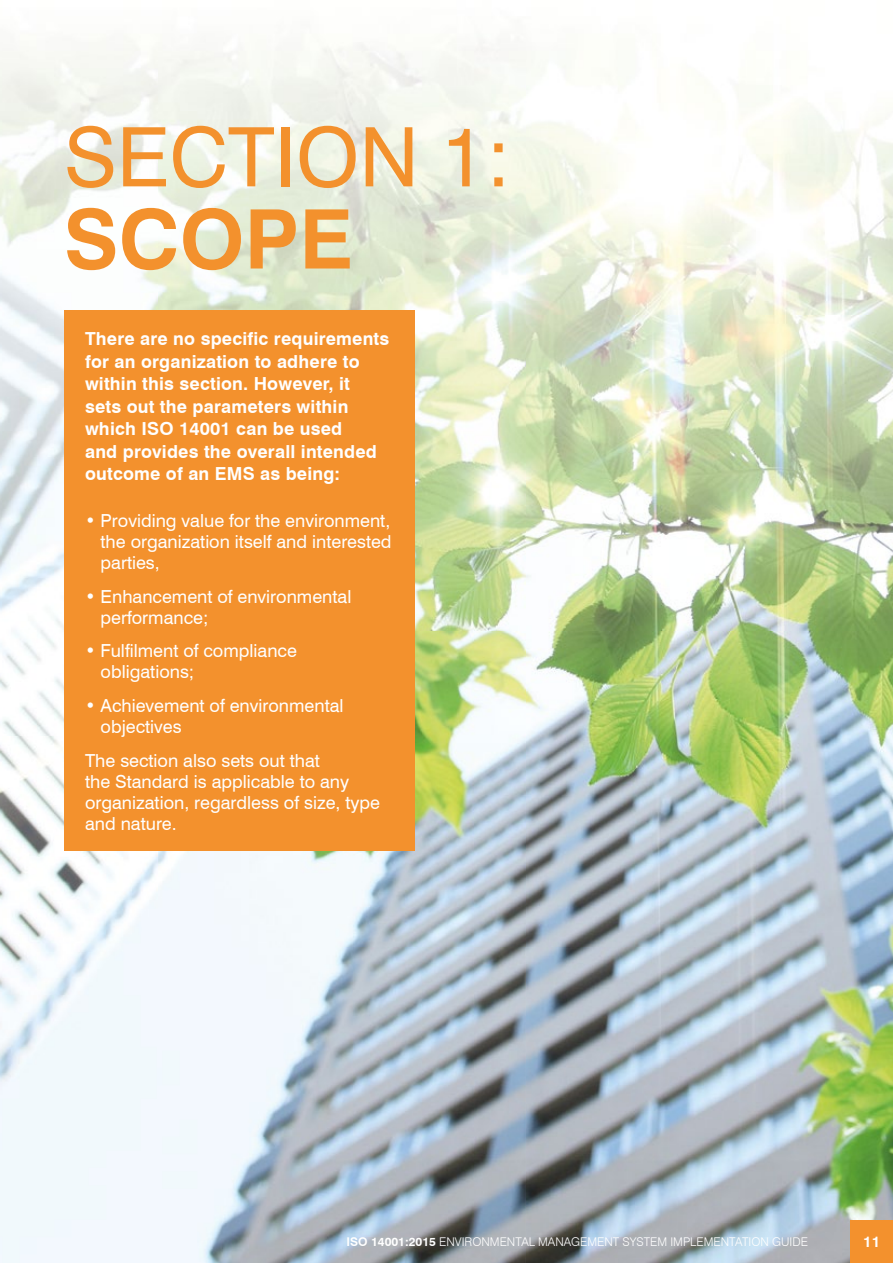
<style>
.page{position:relative;width:893px;height:1263px;background:#fff}
.page>*{position:absolute;margin:0;border:0;box-sizing:border-box;transform-origin:0 0}
.t1{font:82.2px "Swiss 721 BT";color:#f3912d}
.t2{font:700 82.2px "Swiss 721 BT";color:#f3912d}
.t3{font:18px/21px "Swiss 721 BT";color:#fff}
.t4{font:700 18px/22.5px "Swiss 721 BT";letter-spacing:.01em;color:#fff}
.t5{font:700 15px "Swiss 721 BT";color:#fff}
.t6{font:300 12px "Swiss 721 BT";color:#fff}
.s1{font-weight:700}
</style>
<div class="page">
<img style="left:0;top:36px;width:893px;height:1227px">
<img style="left:347px;top:1237px;width:89px;height:9px">
<img style="left:436px;top:1237px;width:371px;height:9px">
<div style="left:64px;top:310px;width:351px;height:541px;background:#f3912d"></div>
<div style="left:850px;top:1220px;width:43px;height:43px;background:#f3912d"></div>
<h1 class="t1" style="left:64px;top:107px;width:448px">SECTION 1:</h1>
<h1 class="t2" style="left:64px;top:189px;width:291px">SCOPE</h1>
<p class="t4" style="left:85px;top:328px;width:306px">There are no specific requirements for an organization to adhere to within this section. However, it sets out the parameters within which ISO 14001 can be used<br>and provides the overall intended outcome of an EMS as being:</p>
<p class="t3" style="left:101px;top:510px;width:293px;text-align:justify;text-indent:-16px">• Providing value for the environment, the organization itself and interested parties,</p>
<p class="t3" style="left:101px;top:586px;width:252px;text-indent:-16px">• Enhancement of environmental performance;</p>
<p class="t3" style="left:101px;top:640px;width:198px;text-indent:-16px">• Fulfilment of compliance obligations;</p>
<p class="t3" style="left:101px;top:695px;width:245px;text-indent:-16px">• Achievement of environmental objectives</p>
<p class="t3" style="left:85px;top:750px;width:297px">The section also sets out that<br>the Standard is applicable to any organization, regardless of size, type and nature.</p>
<p class="t6" style="left:347px;top:1235px;width:463px"><span class="s1">ISO 14001:2015</span> ENVIRONMENTAL MANAGEMENT SYSTEM IMPLEMENTATION GUIDE</p>
<p class="t5" style="left:863px;top:1233px;width:19px">11</p>
</div>
